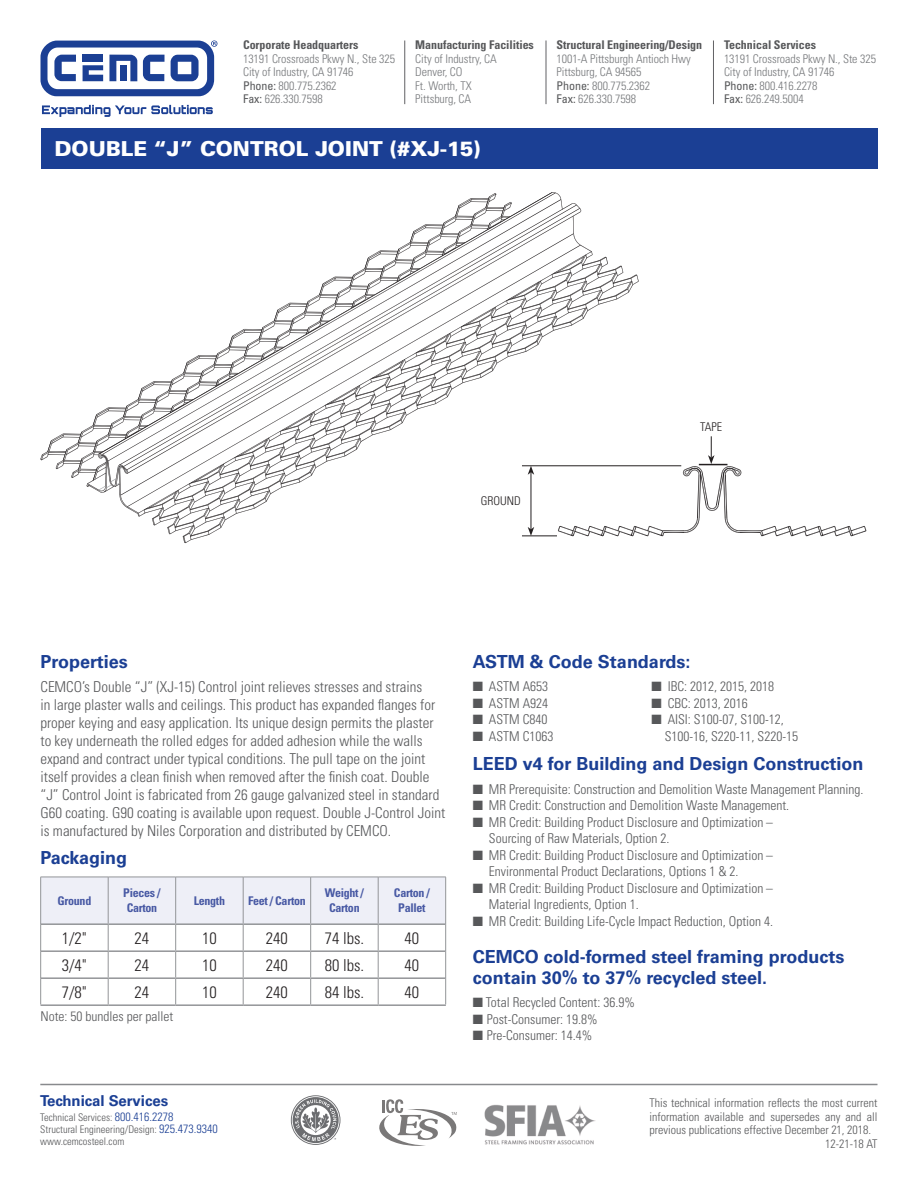
<style>
.page{position:relative;width:918px;height:1188px;background:#fff}
.page>*{position:absolute;margin:0;border:0;box-sizing:border-box;transform-origin:0 0}
.t1{font:900 20.7px "Univers LT Std";color:#fff}
.t2{font:700 18px/21px "Univers LT Std";color:#1b3f94}
.t3{font:300 condensed 16.5px "Univers LT Std";color:#231f20}
.t4{font:300 condensed 15px/18px "Univers LT Std";color:#57585a}
.t5{font:700 15px "Univers LT Std";letter-spacing:-.005em;color:#1b3f94}
.t6{font:300 condensed 13.5px/16.5px "Univers LT Std";color:#57585a}
.t7{font:300 condensed 12px/13.5px "Univers LT Std";letter-spacing:-.005em;color:#76787b}
.t8{font:300 condensed 12px "Univers LT Std";color:#57585a}
.t9{font:700 condensed 12px "Univers LT Std";letter-spacing:-.005em;color:#57585a}
.t10{font:700 condensed 12px/15px "Univers LT Std";letter-spacing:-.025em;color:#4859a4;text-align:center}
.t11{font:300 condensed 12px "Univers LT Std";color:#231f20}
.t12{font:300 condensed 10.5px/12px "Univers LT Std";color:#57585a}
.s1{font-weight:400;color:#57585a}
.s2{font-size:12px;color:#1b3f94}
</style>
<div class="page">
<div style="left:41px;top:128px;width:837px;height:41px;background:#1b3f94"></div>
<svg style="left:40px;top:877px;width:406px;height:127px"></svg>
<hr style="left:41px;top:923px;width:67px;height:2px;background:#939598">
<hr style="left:108px;top:923px;width:68px;height:2px;background:#939598">
<hr style="left:176px;top:923px;width:67px;height:2px;background:#939598">
<hr style="left:243px;top:923px;width:68px;height:2px;background:#939598">
<hr style="left:311px;top:923px;width:67px;height:2px;background:#939598">
<hr style="left:378px;top:923px;width:68px;height:2px;background:#939598">
<hr style="left:41px;top:950px;width:67px;height:2px;background:#939598">
<hr style="left:108px;top:950px;width:68px;height:2px;background:#939598">
<hr style="left:176px;top:950px;width:67px;height:2px;background:#939598">
<hr style="left:243px;top:950px;width:68px;height:2px;background:#939598">
<hr style="left:311px;top:950px;width:67px;height:2px;background:#939598">
<hr style="left:378px;top:950px;width:68px;height:2px;background:#939598">
<hr style="left:41px;top:977px;width:67px;height:2px;background:#939598">
<hr style="left:108px;top:977px;width:68px;height:2px;background:#939598">
<hr style="left:176px;top:977px;width:67px;height:2px;background:#939598">
<hr style="left:243px;top:977px;width:68px;height:2px;background:#939598">
<hr style="left:311px;top:977px;width:67px;height:2px;background:#939598">
<hr style="left:378px;top:977px;width:68px;height:2px;background:#939598">
<hr style="left:40px;top:1004px;width:68px;height:2px;background:#939598">
<hr style="left:108px;top:1004px;width:68px;height:2px;background:#939598">
<hr style="left:176px;top:1004px;width:67px;height:2px;background:#939598">
<hr style="left:243px;top:1004px;width:68px;height:2px;background:#939598">
<hr style="left:311px;top:1004px;width:67px;height:2px;background:#939598">
<hr style="left:378px;top:1004px;width:68px;height:2px;background:#939598">
<svg style="left:40px;top:192px;width:826px;height:352px"></svg>
<svg style="left:379px;top:1099px;width:78px;height:47px"></svg>
<svg style="left:291px;top:1095px;width:49px;height:50px"></svg>
<img style="left:485px;top:1104px;width:110px;height:41px">
<svg style="left:42px;top:105px;width:171px;height:12px"></svg>
<svg style="left:40px;top:40px;width:177px;height:56px"></svg>
<hr style="left:405px;top:40px;width:1px;height:64px;background:#616164">
<hr style="left:546px;top:40px;width:1px;height:64px;background:#616164">
<hr style="left:713px;top:40px;width:1px;height:64px;background:#616164">
<hr style="left:40px;top:1084px;width:837px;height:1px;background:#888a8d">
<p class="t9" style="left:243px;top:38px;width:117px">Corporate Headquarters</p>
<p class="t7" style="left:243px;top:52px;width:154px">13191 Crossroads Pkwy N., Ste 325<br>City of Industry, CA 91746<br><span class="s1">Phone:</span> 800.775.2362<br><span class="s1">Fax:</span> 626.330.7598</p>
<p class="t9" style="left:415px;top:38px;width:120px">Manufacturing Facilities</p>
<p class="t7" style="left:415px;top:52px;width:83px">City of Industry, CA<br>Denver, CO<br>Ft. Worth, TX<br>Pittsburg, CA</p>
<h1 class="t1" style="left:54px;top:136px;width:428px">DOUBLE “J” CONTROL JOINT (#XJ-15)</h1>
<p class="t9" style="left:557px;top:38px;width:147px">Structural Engineering/Design</p>
<p class="t7" style="left:557px;top:52px;width:136px">1001-A Pittsburgh Antioch Hwy<br>Pittsburg, CA 94565<br><span class="s1">Phone:</span> 800.775.2362<br><span class="s1">Fax:</span> 626.330.7598</p>
<p class="t9" style="left:724px;top:38px;width:94px">Technical Services</p>
<p class="t7" style="left:724px;top:52px;width:154px">13191 Crossroads Pkwy N., Ste 325<br>City of Industry, CA 91746<br><span class="s1">Phone:</span> 800.416.2278<br><span class="s1">Fax:</span> 626.249.5004</p>
<p class="t11" style="left:481px;top:494px;width:42px">GROUND</p>
<p class="t11" style="left:700px;top:420px;width:24px">TAPE</p>
<h2 class="t2" style="left:40px;top:651px;width:89px">Properties</h2>
<p class="t4" style="left:40px;top:678px;width:406px">CEMCO’s Double “J” (XJ-15) Control joint relieves stresses and strains<br>in large plaster walls and ceilings. This product has expanded flanges for proper keying and easy application. Its unique design permits the plaster to key underneath the rolled edges for added adhesion while the walls expand and contract under typical conditions. The pull tape on the joint itself provides a clean finish when removed after the finish coat. Double “J” Control Joint is fabricated from 26 gauge galvanized steel in standard G60 coating. G90 coating is available upon request. Double J-Control Joint is manufactured by Niles Corporation and distributed by CEMCO.</p>
<h2 class="t2" style="left:40px;top:847px;width:88px">Packaging</h2>
<p class="t10" style="left:58px;top:893px;width:35px">Ground</p>
<p class="t10" style="left:123px;top:885px;width:39px;text-align:left">Pieces /<br>Carton</p>
<p class="t10" style="left:194px;top:893px;width:33px">Length</p>
<p class="t10" style="left:248px;top:893px;width:59px">Feet / Carton</p>
<p class="t10" style="left:325px;top:885px;width:40px">Weight /<br>Carton</p>
<p class="t10" style="left:394px;top:885px;width:37px">Carton /<br>Pallet</p>
<p class="t3" style="left:62px;top:928px;width:27px">1/2"</p>
<p class="t3" style="left:135px;top:928px;width:16px">24</p>
<p class="t3" style="left:202px;top:928px;width:16px">10</p>
<p class="t3" style="left:266px;top:928px;width:23px">240</p>
<p class="t3" style="left:325px;top:928px;width:41px">74 lbs.</p>
<p class="t3" style="left:405px;top:928px;width:16px">40</p>
<p class="t3" style="left:62px;top:955px;width:27px">3/4"</p>
<p class="t3" style="left:135px;top:955px;width:16px">24</p>
<p class="t3" style="left:202px;top:955px;width:16px">10</p>
<p class="t3" style="left:266px;top:955px;width:23px">240</p>
<p class="t3" style="left:325px;top:955px;width:41px">80 lbs.</p>
<p class="t3" style="left:405px;top:955px;width:16px">40</p>
<p class="t3" style="left:62px;top:982px;width:27px">7/8"</p>
<p class="t3" style="left:135px;top:982px;width:16px">24</p>
<p class="t3" style="left:202px;top:982px;width:16px">10</p>
<p class="t3" style="left:266px;top:982px;width:23px">240</p>
<p class="t3" style="left:325px;top:982px;width:41px">84 lbs.</p>
<p class="t3" style="left:405px;top:982px;width:16px">40</p>
<p class="t6" style="left:40px;top:1008px;width:134px">Note: 50 bundles per pallet</p>
<p class="t5" style="left:40px;top:1092px;width:129px">Technical Services</p>
<p class="t12" style="left:40px;top:1112px;width:179px">Technical Services: <span class="s2">800.416.2278<br></span>Structural Engineering/Design: <span class="s2">925.473.9340 </span>www.cemcosteel.com</p>
<h2 class="t2" style="left:473px;top:651px;width:219px">ASTM &amp; Code Standards:</h2>
<p class="t6" style="left:473px;top:678px;width:77px">■ ASTM A653</p>
<p class="t6" style="left:473px;top:695px;width:77px">■ ASTM A924</p>
<p class="t6" style="left:473px;top:711px;width:76px">■ ASTM C840</p>
<p class="t6" style="left:473px;top:728px;width:82px">■ ASTM C1063</p>
<p class="t6" style="left:651px;top:678px;width:124px">■ IBC: 2012, 2015, 2018</p>
<p class="t6" style="left:651px;top:695px;width:98px">■ CBC: 2013, 2016</p>
<p class="t6" style="left:665px;top:711px;width:135px;text-indent:-13px">■ AISI: S100-07, S100-12,<br>S100-16, S220-11, S220-15</p>
<h2 class="t2" style="left:473px;top:754px;width:392px">LEED v4 for Building and Design Construction</h2>
<p class="t6" style="left:473px;top:781px;width:392px">■ MR Prerequisite: Construction and Demolition Waste Management Planning.</p>
<p class="t6" style="left:473px;top:797px;width:318px">■ MR Credit: Construction and Demolition Waste Management.</p>
<p class="t6" style="left:489px;top:814px;width:286px;text-indent:-16px">■ MR Credit: Building Product Disclosure and Optimization –<br>Sourcing of Raw Materials, Option 2.</p>
<p class="t6" style="left:489px;top:847px;width:286px;text-indent:-16px">■ MR Credit: Building Product Disclosure and Optimization –<br>Environmental Product Declarations, Options 1 &amp; 2.</p>
<p class="t6" style="left:489px;top:880px;width:286px;text-indent:-16px">■ MR Credit: Building Product Disclosure and Optimization –<br>Material Ingredients, Option 1.</p>
<p class="t6" style="left:473px;top:913px;width:302px">■ MR Credit: Building Life-Cycle Impact Reduction, Option 4.</p>
<h2 class="t2" style="left:473px;top:947px;width:373px">CEMCO cold-formed steel framing products contain 30% to 37% recycled steel.</h2>
<p class="t6" style="left:473px;top:994px;width:164px">■ Total Recycled Content: 36.9%</p>
<p class="t6" style="left:473px;top:1011px;width:126px">■ Post-Consumer: 19.8%</p>
<p class="t6" style="left:473px;top:1027px;width:121px">■ Pre-Consumer: 14.4%</p>
<p class="t8" style="left:649px;top:1096px;width:230px">This technical information reflects the most current</p>
<p class="t8" style="left:649px;top:1109px;width:230px">information available and supersedes any and all</p>
<p class="t8" style="left:649px;top:1123px;width:223px">previous publications effective December 21, 2018.</p>
<p class="t8" style="left:825px;top:1136px;width:54px">12-21-18 AT</p>
</div>
